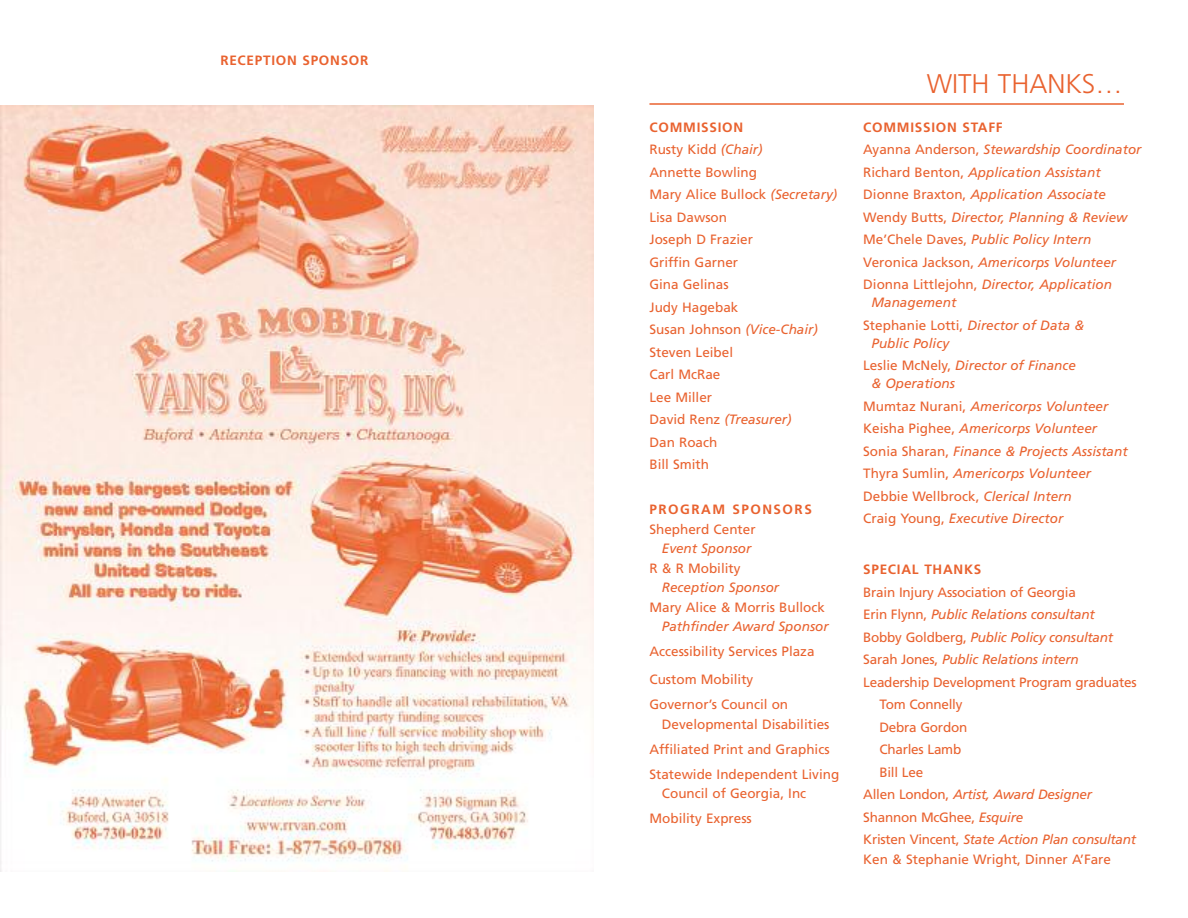
<style>
.page{position:relative;width:1188px;height:918px;background:#fff}
.page>*{position:absolute;margin:0;border:0;box-sizing:border-box;transform-origin:0 0}
.t1{font:300 27px "Frutiger";color:#e9622f}
.t2{font:italic 13.5px/22.5px "Frutiger";color:#e9622f}
.t3{font:13.5px/22.5px "Frutiger";color:#e9622f}
.t4{font:700 13.5px "Frutiger";letter-spacing:.055em;color:#e9622f}
.t5{font:700 13.5px "Frutiger";letter-spacing:.11em;color:#e9622f}
.s1{font-weight:700}
.s2{font-style:italic}
.s3{font-weight:700;font-style:normal}
.s4{font-style:normal}
</style>
<div class="page">
<hr style="left:649px;top:103px;width:475px;height:2px;background:#e9622f">
<img style="left:0;top:105px;width:594px;height:767px">
<p class="t4" style="left:220px;top:55px;width:150px">RECEPTION SPONSOR</p>
<p class="t3" style="left:649px;top:117px;width:189px"><span class="s1">COMMISSION<br></span>Rusty Kidd <span class="s2">(Chair)<br></span>Annette Bowling<br>Mary Alice Bullock <span class="s2">(Secretary)<br></span>Lisa Dawson<br>Joseph D Frazier<br>Griffin Garner<br>Gina Gelinas<br>Judy Hagebak<br>Susan Johnson <span class="s2">(Vice-Chair)<br></span>Steven Leibel<br>Carl McRae<br>Lee Miller<br>David Renz <span class="s2">(Treasurer)<br></span>Dan Roach<br>Bill Smith</p>
<p class="t5" style="left:649px;top:504px;width:164px">PROGRAM SPONSORS</p>
<p class="t3" style="left:649px;top:519px;width:108px">Shepherd Center</p>
<p class="t2" style="left:662px;top:539px;width:91px">Event Sponsor</p>
<p class="t3" style="left:649px;top:558px;width:93px">R &amp; R Mobility</p>
<p class="t2" style="left:662px;top:578px;width:119px">Reception Sponsor</p>
<p class="t3" style="left:649px;top:597px;width:177px">Mary Alice &amp; Morris Bullock</p>
<p class="t2" style="left:662px;top:617px;width:168px">Pathfinder Award Sponsor</p>
<p class="t3" style="left:649px;top:639px;width:167px;line-height:28.2px">Accessibility Services Plaza<br>Custom Mobility</p>
<p class="t3" style="left:662px;top:696px;width:169px;line-height:19.5px;text-indent:-12px">Governor’s Council on<br>Developmental Disabilities</p>
<p class="t3" style="left:649px;top:738px;width:191px;line-height:24.9px">Affiliated Print and Graphics<br>Statewide Independent Living</p>
<p class="t3" style="left:649px;top:782px;width:158px;line-height:24.9px;text-indent:12px">Council of Georgia, Inc<br>Mobility Express</p>
<h1 class="t1" style="left:927px;top:72px;width:197px">WITH THANKS…</h1>
<p class="t2" style="left:863px;top:117px;width:280px"><span class="s3">COMMISSION STAFF<br></span><span class="s4">Ayanna Anderson,</span> Stewardship Coordinator <span class="s4">Richard Benton,</span> Application Assistant <span class="s4">Dionne Braxton,</span> Application Associate <span class="s4">Wendy Butts,</span> Director, Planning &amp; Review <span class="s4">Me’Chele Daves,</span> Public Policy Intern <span class="s4">Veronica Jackson,</span> Americorps Volunteer <span class="s4">Dionna Littlejohn,</span> Director, Application</p>
<p class="t2" style="left:863px;top:293px;width:222px;text-indent:8px">Management<br><span class="s4">Stephanie Lotti,</span> Director of Data &amp;</p>
<p class="t2" style="left:863px;top:333px;width:214px;text-indent:8px">Public Policy<br><span class="s4">Leslie McNely,</span> Director of Finance</p>
<p class="t2" style="left:863px;top:374px;width:266px;text-indent:8px">&amp; Operations<br><span class="s4">Mumtaz Nurani,</span> Americorps Volunteer <span class="s4">Keisha Pighee,</span> Americorps Volunteer <span class="s4">Sonia Sharan,</span> Finance &amp; Projects Assistant <span class="s4">Thyra Sumlin,</span> Americorps Volunteer <span class="s4">Debbie Wellbrock,</span> Clerical Intern<br><span class="s4">Craig Young,</span> Executive Director</p>
<p class="t4" style="left:863px;top:564px;width:120px">SPECIAL THANKS</p>
<p class="t3" style="left:863px;top:582px;width:214px">Brain Injury Association of Georgia</p>
<p class="t2" style="left:863px;top:605px;width:233px"><span class="s4">Erin Flynn,</span> Public Relations consultant</p>
<p class="t2" style="left:863px;top:627px;width:251px"><span class="s4">Bobby Goldberg,</span> Public Policy consultant</p>
<p class="t2" style="left:863px;top:650px;width:217px"><span class="s4">Sarah Jones,</span> Public Relations intern</p>
<p class="t3" style="left:863px;top:672px;width:275px">Leadership Development Program graduates</p>
<p class="t3" style="left:879px;top:695px;width:85px">Tom Connelly</p>
<p class="t3" style="left:879px;top:717px;width:89px">Debra Gordon</p>
<p class="t3" style="left:879px;top:740px;width:83px">Charles Lamb</p>
<p class="t3" style="left:879px;top:762px;width:45px">Bill Lee</p>
<p class="t2" style="left:863px;top:785px;width:230px"><span class="s4">Allen London,</span> Artist, Award Designer</p>
<p class="t3" style="left:863px;top:807px;width:162px">Shannon McGhee, <span class="s2">Esquire</span></p>
<p class="t2" style="left:863px;top:830px;width:274px"><span class="s4">Kristen Vincent,</span> State Action Plan consultant</p>
<p class="t3" style="left:863px;top:849px;width:249px">Ken &amp; Stephanie Wright, Dinner A’Fare</p>
</div>
